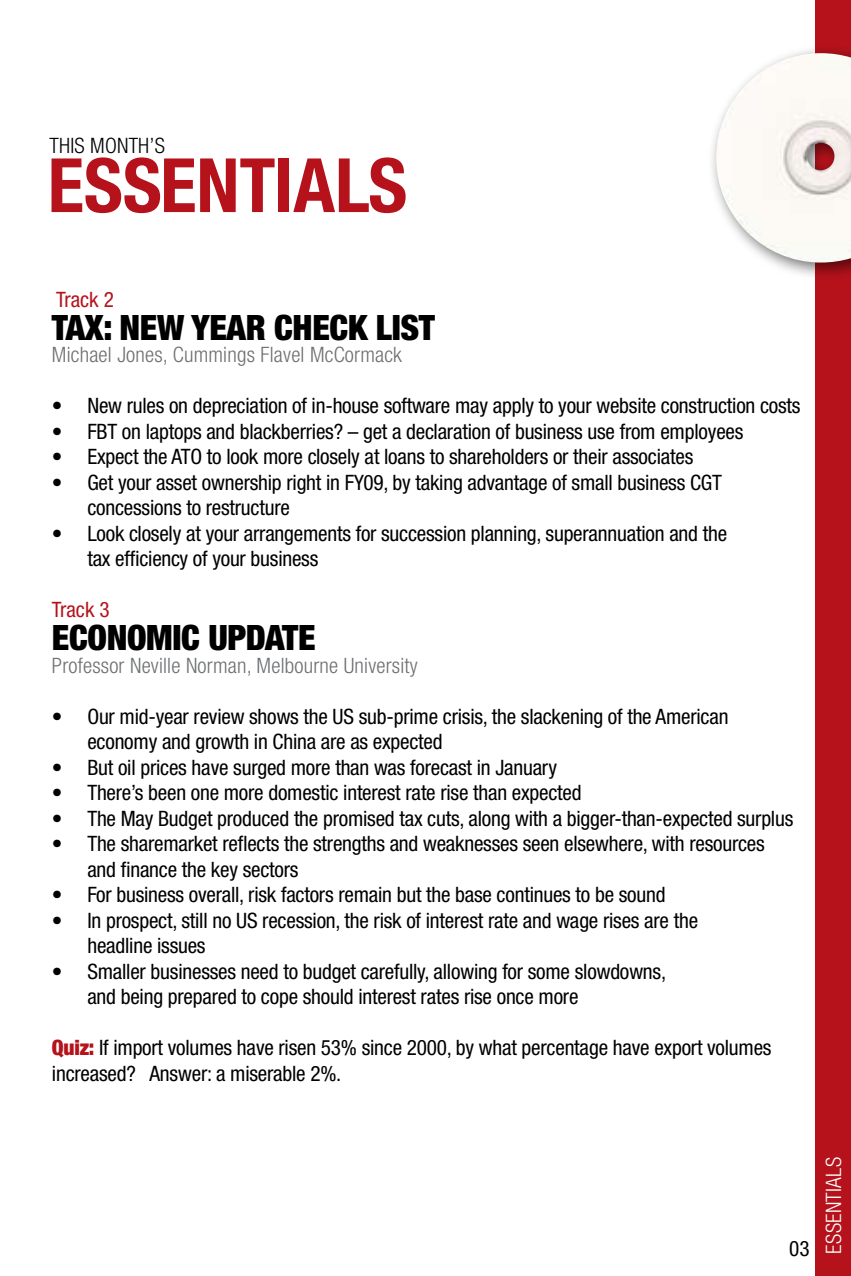
<style>
.page{position:relative;width:851px;height:1276px;background:#fff}
.page>*{position:absolute;margin:0;border:0;box-sizing:border-box;transform-origin:0 0}
.t1{font:700 condensed 75px "Helvetica Neue";color:#b5121b}
.t2{font:900 condensed 35px "Helvetica Neue";letter-spacing:-.01em;color:#000}
.t3{font:condensed 21.25px/25.5px "Helvetica Neue";letter-spacing:-.01em;color:#000}
.t4{font:300 condensed 21.25px "Helvetica Neue";letter-spacing:.01em;color:#6d6f71}
.t5{font:condensed 21.25px "Helvetica Neue";color:#b5121b}
.t6{font:300 condensed 21.25px "Helvetica Neue";letter-spacing:.01em;color:#000}
.t7{font:300 condensed 21.25px "Helvetica Neue";letter-spacing:.01em;color:#fff}
.s1{font-weight:900;color:#b5121b}
</style>
<div class="page">
<div style="left:815px;top:0;width:35px;height:1276px;background:#b5121b"></div>
<div style="left:707px;top:44px;width:143px;height:249px;background:#000;opacity:.55"></div>
<img style="left:716px;top:53px;width:134px;height:209px">
<p class="t6" style="left:49px;top:134px;width:117px">THIS MONTH’S</p>
<h1 class="t1" style="left:48px;top:140px;width:361px">ESSENTIALS</h1>
<p class="t5" style="left:56px;top:287px;width:59px">Track 2</p>
<h2 class="t2" style="left:52px;top:306px;width:384px">TAX: NEW YEAR CHECK LIST</h2>
<p class="t4" style="left:52px;top:343px;width:351px">Michael Jones, Cummings Flavel McCormack</p>
<p class="t3" style="left:52px;top:393px;width:750px">• New rules on depreciation of in-house software may apply to your website construction costs</p>
<p class="t3" style="left:52px;top:418px;width:693px">• FBT on laptops and blackberries? – get a declaration of business use from employees</p>
<p class="t3" style="left:52px;top:444px;width:643px">• Expect the ATO to look more closely at loans to shareholders or their associates</p>
<p class="t3" style="left:87px;top:469px;width:636px;text-indent:-35px">• Get your asset ownership right in FY09, by taking advantage of small business CGT concessions to restructure</p>
<p class="t3" style="left:87px;top:520px;width:641px;text-indent:-35px">• Look closely at your arrangements for succession planning, superannuation and the tax efficiency of your business</p>
<p class="t5" style="left:52px;top:597px;width:59px">Track 3</p>
<h2 class="t2" style="left:52px;top:616px;width:265px">ECONOMIC UPDATE</h2>
<p class="t4" style="left:52px;top:653px;width:367px">Professor Neville Norman, Melbourne University</p>
<p class="t3" style="left:87px;top:703px;width:642px;text-indent:-35px">• Our mid-year review shows the US sub-prime crisis, the slackening of the American economy and growth in China are as expected</p>
<p class="t3" style="left:52px;top:754px;width:506px">• But oil prices have surged more than was forecast in January</p>
<p class="t3" style="left:52px;top:779px;width:531px">• There’s been one more domestic interest rate rise than expected</p>
<p class="t3" style="left:52px;top:805px;width:742px">• The May Budget produced the promised tax cuts, along with a bigger-than-expected surplus</p>
<p class="t3" style="left:87px;top:830px;width:678px;text-indent:-35px">• The sharemarket reflects the strengths and weaknesses seen elsewhere, with resources and finance the key sectors</p>
<p class="t3" style="left:52px;top:881px;width:615px">• For business overall, risk factors remain but the base continues to be sound</p>
<p class="t3" style="left:87px;top:907px;width:612px;text-indent:-35px">• In prospect, still no US recession, the risk of interest rate and wage rises are the headline issues</p>
<p class="t3" style="left:87px;top:958px;width:580px;text-indent:-35px">• Smaller businesses need to budget carefully, allowing for some slowdowns, and being prepared to cope should interest rates rise once more</p>
<p class="t3" style="left:52px;top:1034px;width:721px"><span class="s1">Quiz:</span> If import volumes have risen 53% since 2000, by what percentage have export volumes increased? Answer: a miserable 2%.</p>
<p class="t3" style="left:789px;top:1235px;width:22px">03</p>
<p class="t7" style="left:821px;top:1254px;width:98px;rotate:-90deg">ESSENTIALS</p>
</div>
